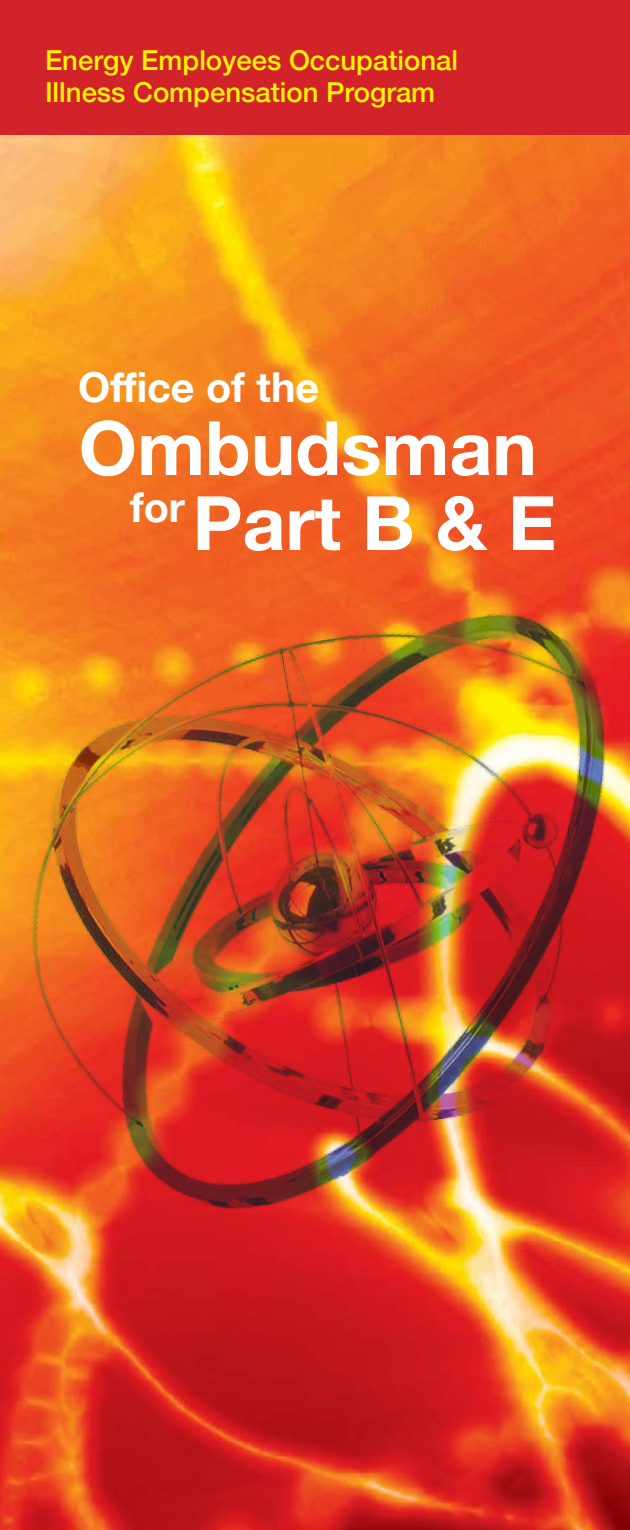
<style>
.page{position:relative;width:630px;height:1530px;background:#fff}
.page>*{position:absolute;margin:0;border:0;box-sizing:border-box;transform-origin:0 0}
.t1{font:700 75px "Helvetica Neue";color:#fff}
.t2{font:700 41.25px "Helvetica Neue";color:#fff}
.t3{font:500 27.5px/32.5px "Helvetica Neue";color:#fff200}
</style>
<div class="page">
<img style="left:0;top:135px;width:630px;height:1395px">
<img style="left:0;top:584px;width:630px;height:662px">
<div style="left:0;top:0;width:630px;height:135px;background:#d2232a"></div>
<p class="t3" style="left:45px;top:41px;width:415px">Energy Employees Occupational<br>Illness Compensation Program</p>
<p class="t2" style="left:78px;top:355px;width:242px">Office of the</p>
<p class="t1" style="left:79px;top:389px;width:460px">Ombudsman</p>
<p class="t2" style="left:130px;top:475px;width:56px">for</p>
<p class="t1" style="left:192px;top:464px;width:365px">Part B &amp; E</p>
</div>
